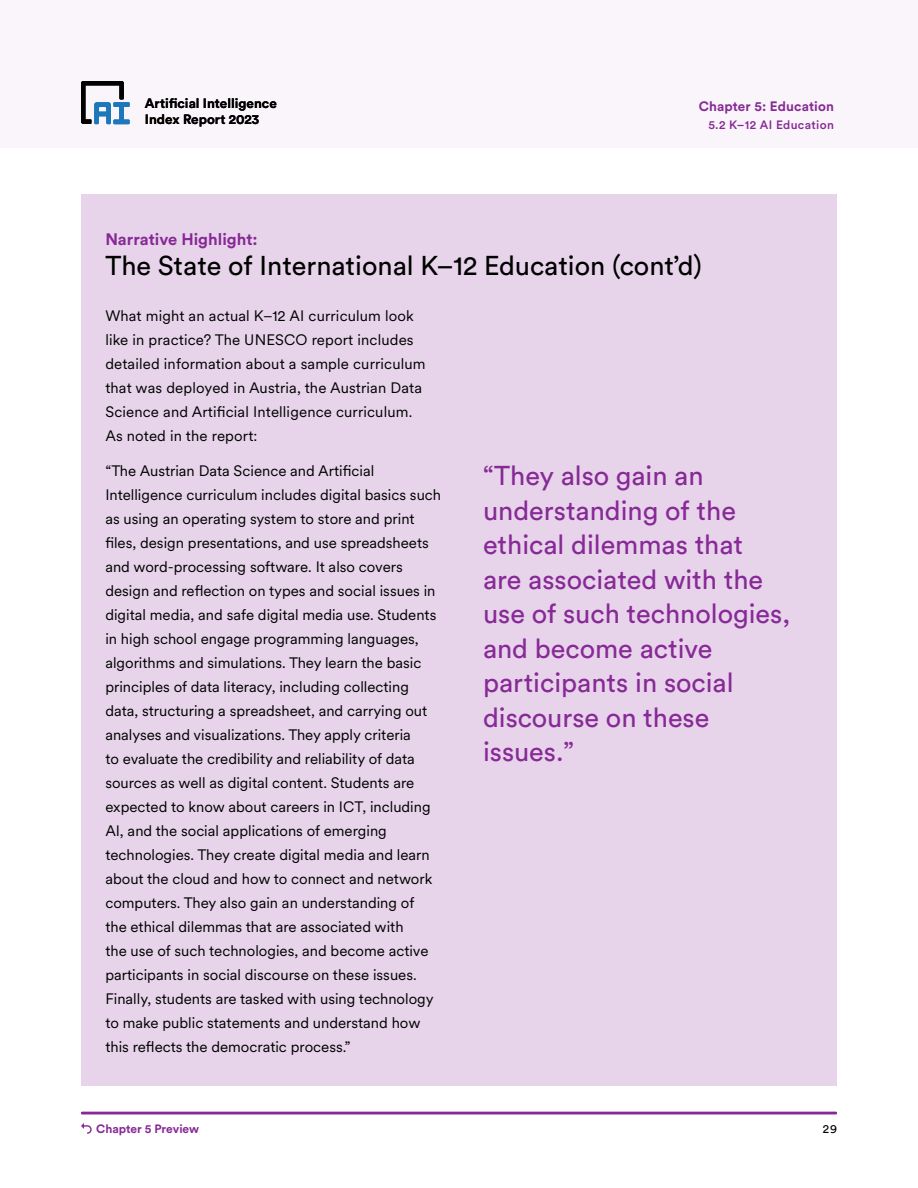
<style>
.page{position:relative;width:918px;height:1188px;background:#fff}
.page>*{position:absolute;margin:0;border:0;box-sizing:border-box;transform-origin:0 0}
.t1{font:27px/34.5px "Circular Std";color:#872996}
.t2{font:27px "Circular Std";color:#000}
.t3{font:700 16.5px "Circular Std";color:#872996}
.t4{font:15px/24px "Circular XX";color:#000}
.t5{font:700 13.5px/15.9px "Circular Std";color:#000}
.t6{font:700 13.5px "Circular Std";letter-spacing:.01em;color:#872996}
.t7{font:500 12px "Circular Std";letter-spacing:.03em;color:#872996}
.t8{font:700 12px "Circular Std";color:#872996}
.t9{font:12px "Circular Std";color:#000}
</style>
<div class="page">
<svg style="left:81px;top:1123px;width:11px;height:11px"></svg>
<div style="left:0;top:0;width:918px;height:148px;background:#faf5fa"></div>
<hr style="left:81px;top:1112px;width:756px;height:2px;background:#872996">
<svg style="left:81px;top:81px;width:49px;height:43px"></svg>
<div style="left:81px;top:194px;width:756px;height:892px;background:#e7d4ea"></div>
<p class="t5" style="left:145px;top:95px;width:133px">Artificial Intelligence<br>Index Report 2023</p>
<p class="t3" style="left:105px;top:228px;width:154px">Narrative Highlight:</p>
<p class="t6" style="left:699px;top:98px;width:137px">Chapter 5: Education</p>
<p class="t7" style="left:708px;top:117px;width:127px">5.2 K–12 AI Education</p>
<h1 class="t2" style="left:105px;top:249px;width:598px">The State of International K–12 Education (cont’d)</h1>
<p class="t4" style="left:105px;top:303px;width:322px">What might an actual K–12 AI curriculum look like in practice? The UNESCO report includes detailed information about a sample curriculum that was deployed in Austria, the Austrian Data Science and Artificial Intelligence curriculum.<br>As noted in the report:</p>
<p class="t4" style="left:105px;top:458px;width:337px">“The Austrian Data Science and Artificial Intelligence curriculum includes digital basics such as using an operating system to store and print files, design presentations, and use spreadsheets and word-processing software. It also covers design and reflection on types and social issues in digital media, and safe digital media use. Students in high school engage programming languages, algorithms and simulations. They learn the basic principles of data literacy, including collecting data, structuring a spreadsheet, and carrying out analyses and visualizations. They apply criteria<br>to evaluate the credibility and reliability of data sources as well as digital content. Students are expected to know about careers in ICT, including AI, and the social applications of emerging technologies. They create digital media and learn about the cloud and how to connect and network computers. They also gain an understanding of<br>the ethical dilemmas that are associated with<br>the use of such technologies, and become active participants in social discourse on these issues.<br>Finally, students are tasked with using technology to make public statements and understand how this reflects the democratic process.”</p>
<h1 class="t1" style="left:483px;top:458px;width:309px">“They also gain an understanding of the ethical dilemmas that<br>are associated with the use of such technologies, and become active participants in social discourse on these issues.”</h1>
<p class="t8" style="left:96px;top:1121px;width:104px">Chapter 5 Preview</p>
<p class="t9" style="left:823px;top:1122px;width:16px">29</p>
</div>
